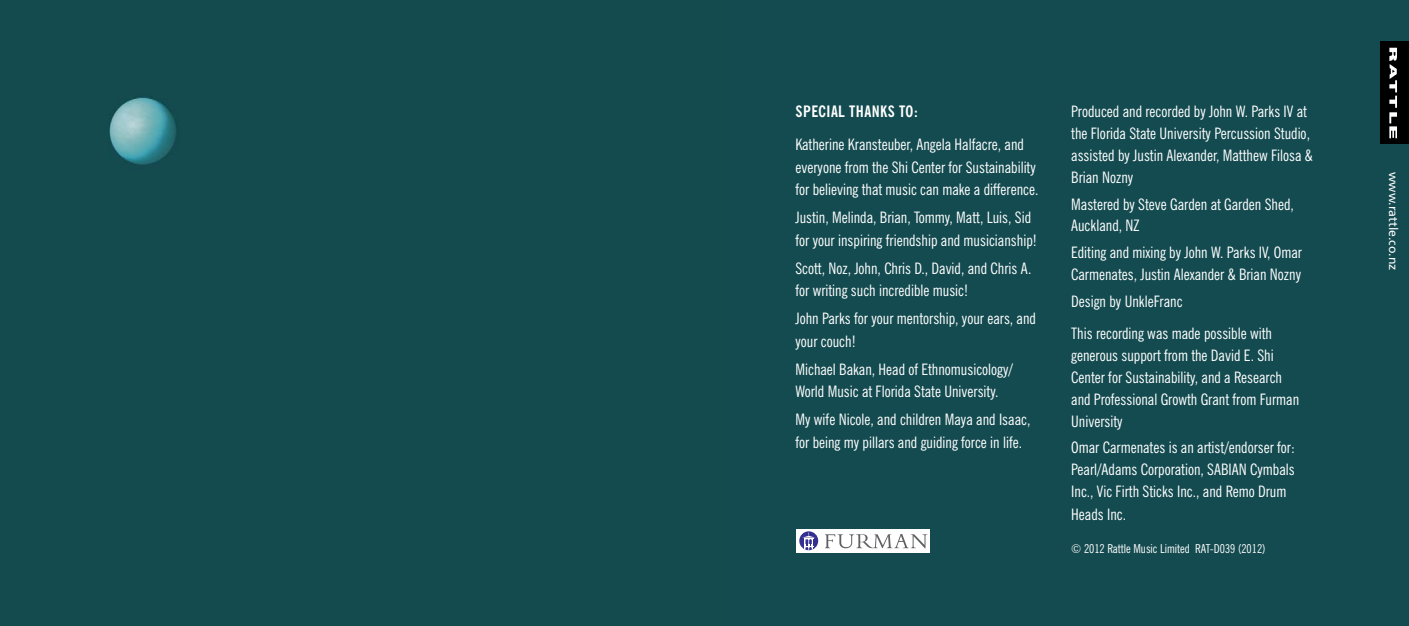
<style>
.page{position:relative;width:1409px;height:626px;background:#fff}
.page>*{position:absolute;margin:0;border:0;box-sizing:border-box;transform-origin:0 0}
.t1{font:condensed 15.75px/21.9px "News Gothic BT";color:#fff}
.t2{font:700 condensed 15.75px "News Gothic BT";color:#fff}
.t3{font:condensed 12.25px "News Gothic BT";color:#fff}
.t4{font:12.25px "Frutiger";color:#fff}
</style>
<div class="page">
<div style="left:0;top:0;width:1409px;height:625px;background:#144b50"></div>
<img style="left:109px;top:97px;width:67px;height:68px">
<div style="left:797px;top:528px;width:133px;height:23px;background:#fff"></div>
<div style="left:799px;top:531px;width:19px;height:18px;background:#333092;border-radius:50%"></div>
<svg style="left:802px;top:531px;width:13px;height:18px"></svg>
<svg style="left:825px;top:534px;width:102px;height:14px"></svg>
<div style="left:1381px;top:42px;width:28px;height:102px;background:#000"></div>
<svg style="left:1389px;top:48px;width:8px;height:90px"></svg>
<p class="t2" style="left:795px;top:102px;width:124px">SPECIAL THANKS TO:</p>
<p class="t1" style="left:795px;top:132px;width:244px;line-height:22.8px">Katherine Kransteuber, Angela Halfacre, and everyone from the Shi Center for Sustainability for believing that music can make a difference.</p>
<p class="t1" style="left:795px;top:206px;width:243px;line-height:22.8px">Justin, Melinda, Brian, Tommy, Matt, Luis, Sid for your inspiring friendship and musicianship!</p>
<p class="t1" style="left:795px;top:256px;width:238px;line-height:22.8px">Scott, Noz, John, Chris D., David, and Chris A. for writing such incredible music!</p>
<p class="t1" style="left:795px;top:306px;width:242px;line-height:22.8px">John Parks for your mentorship, your ears, and your couch!</p>
<p class="t1" style="left:795px;top:357px;width:219px;line-height:22.8px">Michael Bakan, Head of Ethnomusicology/<br>World Music at Florida State University.</p>
<p class="t1" style="left:795px;top:407px;width:236px;line-height:22.8px">My wife Nicole, and children Maya and Isaac, for being my pillars and guiding force in life.</p>
<p class="t1" style="left:1071px;top:100px;width:243px">Produced and recorded by John W. Parks IV at the Florida State University Percussion Studio, assisted by Justin Alexander, Matthew Filosa &amp; Brian Nozny</p>
<p class="t1" style="left:1071px;top:193px;width:224px">Mastered by Steve Garden at Garden Shed,<br>Auckland, NZ</p>
<p class="t1" style="left:1071px;top:241px;width:232px">Editing and mixing by John W. Parks IV, Omar<br>Carmenates, Justin Alexander &amp; Brian Nozny</p>
<p class="t1" style="left:1071px;top:285px;width:202px;line-height:31.8px">Design by UnkleFranc<br>This recording was made possible with</p>
<p class="t1" style="left:1071px;top:344px;width:229px">generous support from the David E. Shi Center for Sustainability, and a Research and Professional Growth Grant from Furman University</p>
<p class="t1" style="left:1071px;top:436px;width:225px">Omar Carmenates is an artist/endorser for:<br>Pearl/Adams Corporation, SABIAN Cymbals Inc., Vic Firth Sticks Inc., and Remo Drum Heads Inc.</p>
<p class="t3" style="left:1071px;top:540px;width:196px">© 2012 Rattle Music Limited RAT-D039 (2012)</p>
<p class="t4" style="left:1401px;top:172px;width:100px;rotate:90deg">www.rattle.co.nz</p>
</div>
